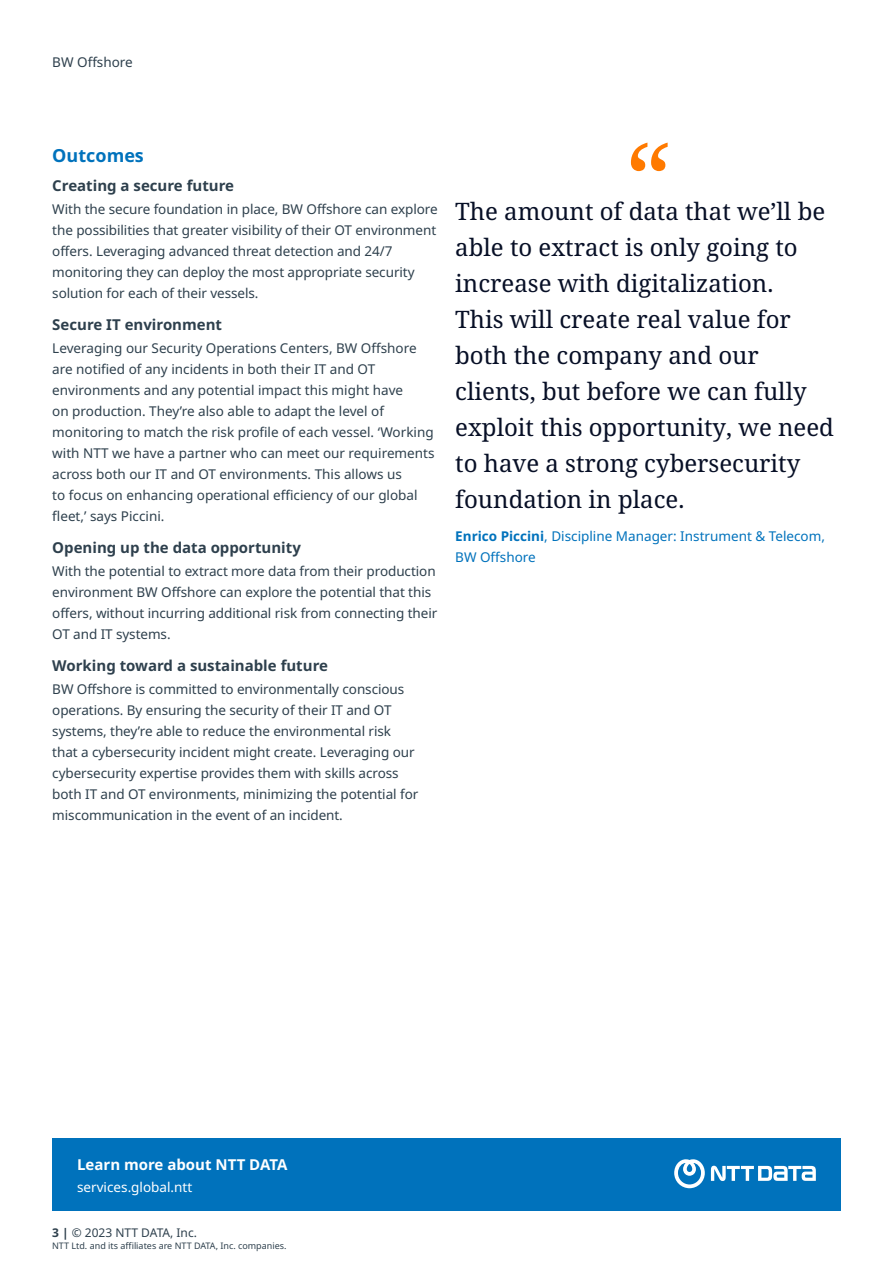
<style>
.page{position:relative;width:893px;height:1263px;background:#fff}
.page>*{position:absolute;margin:0;border:0;box-sizing:border-box;transform-origin:0 0}
.t1{font:24px/36px "Noto Serif";color:#070f26}
.t2{font:700 18px "Noto Sans";color:#0072bc}
.t3{font:700 15px "Noto Sans";color:#2e404d}
.t4{font:700 15px "Noto Sans";color:#fff}
.t5{font:13.5px/21px "Noto Sans";letter-spacing:-.005em;color:#2e404d}
.t6{font:13.5px/21px "Noto Sans";color:#0072bc}
.t7{font:13.5px "Noto Sans";color:#fff}
.t8{font:12px "Noto Sans";color:#2e404d}
.t9{font:9px "Noto Sans";color:#2e404d}
.s1{font-weight:700}
</style>
<div class="page">
<svg style="left:631px;top:143px;width:37px;height:28px"></svg>
<div style="left:52px;top:1138px;width:789px;height:73px;background:#0072bc"></div>
<svg style="left:674px;top:1159px;width:31px;height:29px"></svg>
<svg style="left:711px;top:1166px;width:105px;height:15px"></svg>
<p class="t5" style="left:52px;top:52px;width:82px">BW Offshore</p>
<h2 class="t2" style="left:52px;top:145px;width:93px">Outcomes</h2>
<p class="t3" style="left:52px;top:177px;width:183px">Creating a secure future</p>
<p class="t5" style="left:52px;top:199px;width:387px">With the secure foundation in place, BW Offshore can explore the possibilities that greater visibility of their OT environment offers. Leveraging advanced threat detection and 24/7 monitoring they can deploy the most appropriate security solution for each of their vessels.</p>
<p class="t3" style="left:52px;top:316px;width:171px">Secure IT environment</p>
<p class="t5" style="left:52px;top:338px;width:384px">Leveraging our Security Operations Centers, BW Offshore are notified of any incidents in both their IT and OT environments and any potential impact this might have<br>on production. They’re also able to adapt the level of monitoring to match the risk profile of each vessel. ‘Working with NTT we have a partner who can meet our requirements across both our IT and OT environments. This allows us<br>to focus on enhancing operational efficiency of our global fleet,’ says Piccini.</p>
<p class="t3" style="left:52px;top:539px;width:250px">Opening up the data opportunity</p>
<p class="t5" style="left:52px;top:561px;width:387px">With the potential to extract more data from their production environment BW Offshore can explore the potential that this offers, without incurring additional risk from connecting their OT and IT systems.</p>
<p class="t3" style="left:52px;top:657px;width:277px">Working toward a sustainable future</p>
<p class="t5" style="left:52px;top:679px;width:368px">BW Offshore is committed to environmentally conscious operations. By ensuring the security of their IT and OT systems, they’re able to reduce the environmental risk that a cybersecurity incident might create. Leveraging our cybersecurity expertise provides them with skills across both IT and OT environments, minimizing the potential for miscommunication in the event of an incident.</p>
<p class="t1" style="left:455px;top:194px;width:380px">The amount of data that we’ll be able to extract is only going to increase with digitalization.<br>This will create real value for both the company and our clients, but before we can fully exploit this opportunity, we need to have a strong cybersecurity foundation in place.</p>
<p class="t6" style="left:455px;top:526px;width:371px"><span class="s1">Enrico Piccini</span>, Discipline Manager: Instrument &amp; Telecom,<br>BW Offshore</p>
<p class="t4" style="left:77px;top:1156px;width:212px">Learn more about NTT DATA</p>
<p class="t7" style="left:77px;top:1179px;width:117px">services.global.ntt</p>
<p class="t8" style="left:52px;top:1225px;width:146px"><span class="s1">3 |</span> © 2023 NTT DATA, Inc.</p>
<p class="t9" style="left:52px;top:1240px;width:236px">NTT Ltd. and its affiliates are NTT DATA, Inc. companies.</p>
</div>
